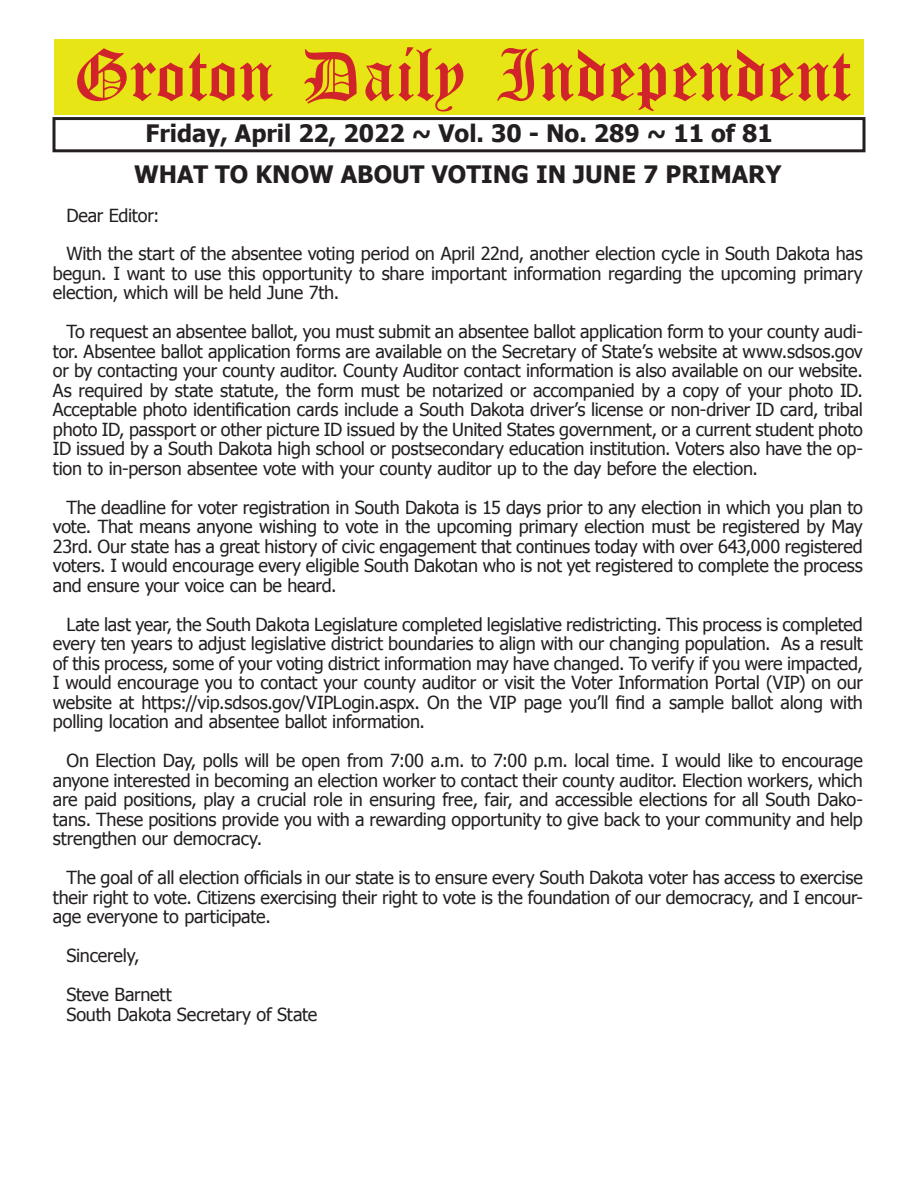
<style>
.page{position:relative;width:918px;height:1188px;background:#fff}
.page>*{position:absolute;margin:0;border:0;box-sizing:border-box;transform-origin:0 0}
.t1{font:54px "Old English Five";color:#d1232a}
.t2{font:700 24px "Tahoma";color:#231f20}
.t3{font:18px/19.5px "Tahoma";letter-spacing:-.01em;color:#231f20;text-align:justify}
</style>
<div class="page">
<div style="left:52px;top:117px;width:814px;height:35px;border:3px solid #231f20"></div>
<div style="left:54px;top:40px;width:810px;height:75px;background:#e7e515"></div>
<h1 class="t1" style="left:73px;top:50px;width:779px">Groton Daily Independent</h1>
<h2 class="t2" style="left:145px;top:116px;width:629px">Friday, April 22, 2022 ~ Vol. 30 - No. 289 ~ 11 of 81</h2>
<h2 class="t2" style="left:134px;top:157px;width:649px">WHAT TO KNOW ABOUT VOTING IN JUNE 7 PRIMARY</h2>
<p class="t3" style="left:66px;top:195px;width:798px;line-height:39px">Dear Editor:<br>With the start of the absentee voting period on April 22nd, another election cycle in South Dakota has</p>
<p class="t3" style="left:53px;top:263px;width:811px">begun. I want to use this opportunity to share important information regarding the upcoming primary election, which will be held June 7th.</p>
<p class="t3" style="left:53px;top:321px;width:812px;text-indent:14px">To request an absentee ballot, you must submit an absentee ballot application form to your county audi&shy;tor. Absentee ballot application forms are available on the Secretary of State’s website at www.sdsos.gov or by contacting your county auditor. County Auditor contact information is also available on our website.<br>As required by state statute, the form must be notarized or accompanied by a copy of your photo ID.<br>Acceptable photo identification cards include a South Dakota driver’s license or non-driver ID card, tribal photo ID, passport or other picture ID issued by the United States government, or a current student photo ID issued by a South Dakota high school or postsecondary education institution. Voters also have the op&shy;tion to in-person absentee vote with your county auditor up to the day before the election.</p>
<p class="t3" style="left:53px;top:497px;width:812px;text-indent:14px">The deadline for voter registration in South Dakota is 15 days prior to any election in which you plan to vote. That means anyone wishing to vote in the upcoming primary election must be registered by May 23rd. Our state has a great history of civic engagement that continues today with over 643,000 registered voters. I would encourage every eligible South Dakotan who is not yet registered to complete the process and ensure your voice can be heard.</p>
<p class="t3" style="left:53px;top:614px;width:812px;text-indent:14px">Late last year, the South Dakota Legislature completed legislative redistricting. This process is completed every ten years to adjust legislative district boundaries to align with our changing population. As a result of this process, some of your voting district information may have changed. To verify if you were impacted, I would encourage you to contact your county auditor or visit the Voter Information Portal (VIP) on our website at https://vip.sdsos.gov/VIPLogin.aspx. On the VIP page you’ll find a sample ballot along with polling location and absentee ballot information.</p>
<p class="t3" style="left:53px;top:750px;width:812px;text-indent:14px">On Election Day, polls will be open from 7:00 a.m. to 7:00 p.m. local time. I would like to encourage anyone interested in becoming an election worker to contact their county auditor. Election workers, which are paid positions, play a crucial role in ensuring free, fair, and accessible elections for all South Dako&shy;tans. These positions provide you with a rewarding opportunity to give back to your community and help strengthen our democracy.</p>
<p class="t3" style="left:53px;top:867px;width:812px;text-indent:14px">The goal of all election officials in our state is to ensure every South Dakota voter has access to exercise their right to vote. Citizens exercising their right to vote is the foundation of our democracy, and I encour&shy;age everyone to participate.</p>
<p class="t3" style="left:66px;top:935px;width:107px;line-height:39px">Sincerely,<br>Steve Barnett</p>
<p class="t3" style="left:66px;top:1004px;width:253px">South Dakota Secretary of State</p>
</div>
